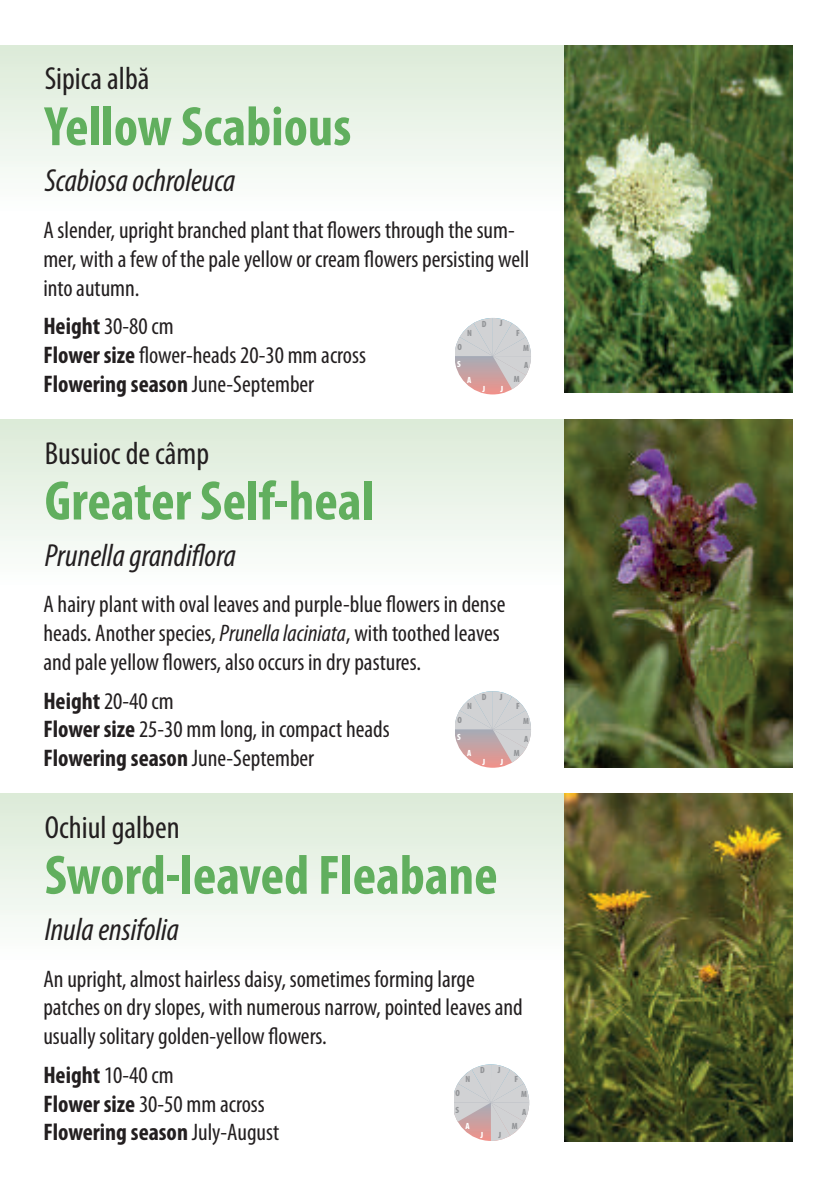
<style>
.page{position:relative;width:840px;height:1191px;background:#fff}
.page>*{position:absolute;margin:0;border:0;box-sizing:border-box;transform-origin:0 0}
.t1{font:700 condensed 56px "Myriad Pro";color:#61af5e}
.t2{font:italic condensed 32px "Myriad Pro";color:#231f20}
.t3{font:condensed 32px "Myriad Pro";color:#231f20}
.t4{font:condensed 24px/28.8px "Myriad Pro";color:#231f20}
.t5{font:700 condensed 24px/28.8px "Myriad Pro";color:#231f20}
.t6{font:900 condensed 9px "Myriad Pro";color:#939598}
.t7{font:900 condensed 9px "Myriad Pro";color:#fff}
.s1{font-weight:700}
.s2{font-style:italic}
.s3{font-weight:400}
</style>
<div class="page">
<div style="left:0;top:794px;width:792px;height:165px;background:linear-gradient(to bottom,#dbead7,#fdfefd)"></div>
<div style="left:0;top:420px;width:792px;height:165px;background:linear-gradient(to bottom,#dbead7,#fdfefe)"></div>
<div style="left:0;top:45px;width:792px;height:166px;background:linear-gradient(to bottom,#dbead7,#fdfefd)"></div>
<img style="left:564px;top:420px;width:228px;height:347px">
<img style="left:564px;top:794px;width:228px;height:347px">
<img style="left:564px;top:45px;width:228px;height:348px">
<div style="left:455px;top:318px;width:75px;height:76px;background:#ea948e;border-radius:50%"></div>
<svg style="left:455px;top:318px;width:76px;height:71px"></svg>
<div style="left:455px;top:691px;width:75px;height:76px;background:#e9948e;border-radius:50%"></div>
<svg style="left:455px;top:691px;width:76px;height:71px"></svg>
<svg style="left:454px;top:1064px;width:75px;height:77px"></svg>
<h2 class="t3" style="left:45px;top:67px;width:106px">Sipica albă</h2>
<h1 class="t1" style="left:45px;top:107px;width:308px">Yellow Scabious</h1>
<h2 class="t2" style="left:45px;top:169px;width:192px">Scabiosaochroleuca</h2>
<p class="t4" style="left:43px;top:218px;width:487px">A slender, upright branched plant that flowers through the sum&shy;mer, with a few of the pale yellow or cream flowers persisting well into autumn.</p>
<p class="t4" style="left:43px;top:314px;width:324px"><span class="s1">Height</span> 30-80 cm<br><span class="s1">Flower size</span> flower-heads 20-30 mm across<br><span class="s1">Flowering season</span> June-September</p>
<p class="t6" style="left:499px;top:320px;width:4px">J</p>
<p class="t6" style="left:481px;top:320px;width:6px">D</p>
<p class="t6" style="left:467px;top:329px;width:6px">N</p>
<p class="t6" style="left:516px;top:329px;width:5px">F</p>
<p class="t6" style="left:457px;top:344px;width:6px">O</p>
<p class="t6" style="left:523px;top:345px;width:7px">M</p>
<p class="t7" style="left:457px;top:360px;width:5px">S</p>
<p class="t6" style="left:523px;top:362px;width:6px">A</p>
<p class="t6" style="left:513px;top:376px;width:7px">M</p>
<p class="t7" style="left:467px;top:377px;width:6px">A</p>
<p class="t7" style="left:482px;top:385px;width:4px">J</p>
<p class="t7" style="left:500px;top:386px;width:4px">J</p>
<h2 class="t3" style="left:45px;top:442px;width:166px">Busuioc de câmp</h2>
<h1 class="t1" style="left:45px;top:481px;width:330px">Greater Self-heal</h1>
<h2 class="t2" style="left:45px;top:544px;width:192px">Prunellagrandiflora</h2>
<p class="t4" style="left:43px;top:592px;width:463px">A hairy plant with oval leaves and purple-blue flowers in dense heads. Another species, <span class="s2">Prunellalaciniata</span>, with toothed leaves and pale yellow flowers, also occurs in dry pastures.</p>
<p class="t4" style="left:43px;top:688px;width:348px"><span class="s1">Height</span> 20-40 cm<br><span class="s1">Flower size</span> 25-30 mm long, in compact heads<br><span class="s1">Flowering season</span> June-September</p>
<p class="t6" style="left:499px;top:693px;width:4px">J</p>
<p class="t6" style="left:481px;top:693px;width:6px">D</p>
<p class="t6" style="left:467px;top:702px;width:6px">N</p>
<p class="t6" style="left:457px;top:717px;width:6px">O</p>
<p class="t7" style="left:457px;top:734px;width:5px">S</p>
<p class="t7" style="left:467px;top:750px;width:6px">A</p>
<p class="t7" style="left:482px;top:759px;width:4px">J</p>
<p class="t7" style="left:500px;top:759px;width:4px">J</p>
<p class="t6" style="left:516px;top:703px;width:5px">F</p>
<p class="t6" style="left:523px;top:718px;width:7px">M</p>
<p class="t6" style="left:523px;top:735px;width:6px">A</p>
<p class="t6" style="left:513px;top:749px;width:7px">M</p>
<h2 class="t3" style="left:45px;top:816px;width:136px">Ochiul galben</h2>
<h1 class="t1" style="left:45px;top:855px;width:454px">Sword-leaved Fleabane</h1>
<h2 class="t2" style="left:45px;top:918px;width:136px">Inulaensifolia</h2>
<p class="t4" style="left:43px;top:966px;width:480px">An upright, almost hairless daisy, sometimes forming large patches on dry slopes, with numerous narrow, pointed leaves and usually solitary golden-yellow flowers.</p>
<p class="t5" style="left:43px;top:1062px;width:237px">Height <span class="s3">10-40 cm<br></span>Flower size <span class="s3">30-50 mm across<br></span>Flowering season <span class="s3">July-August</span></p>
<p class="t6" style="left:497px;top:1066px;width:4px">J</p>
<p class="t6" style="left:480px;top:1067px;width:6px">D</p>
<p class="t6" style="left:465px;top:1075px;width:6px">N</p>
<p class="t6" style="left:514px;top:1076px;width:5px">F</p>
<p class="t6" style="left:455px;top:1090px;width:6px">O</p>
<p class="t6" style="left:521px;top:1091px;width:7px">M</p>
<p class="t6" style="left:455px;top:1107px;width:5px">S</p>
<p class="t6" style="left:522px;top:1108px;width:6px">A</p>
<p class="t6" style="left:511px;top:1122px;width:7px">M</p>
<p class="t7" style="left:465px;top:1123px;width:6px">A</p>
<p class="t7" style="left:480px;top:1132px;width:4px">J</p>
<p class="t6" style="left:498px;top:1132px;width:4px">J</p>
</div>
